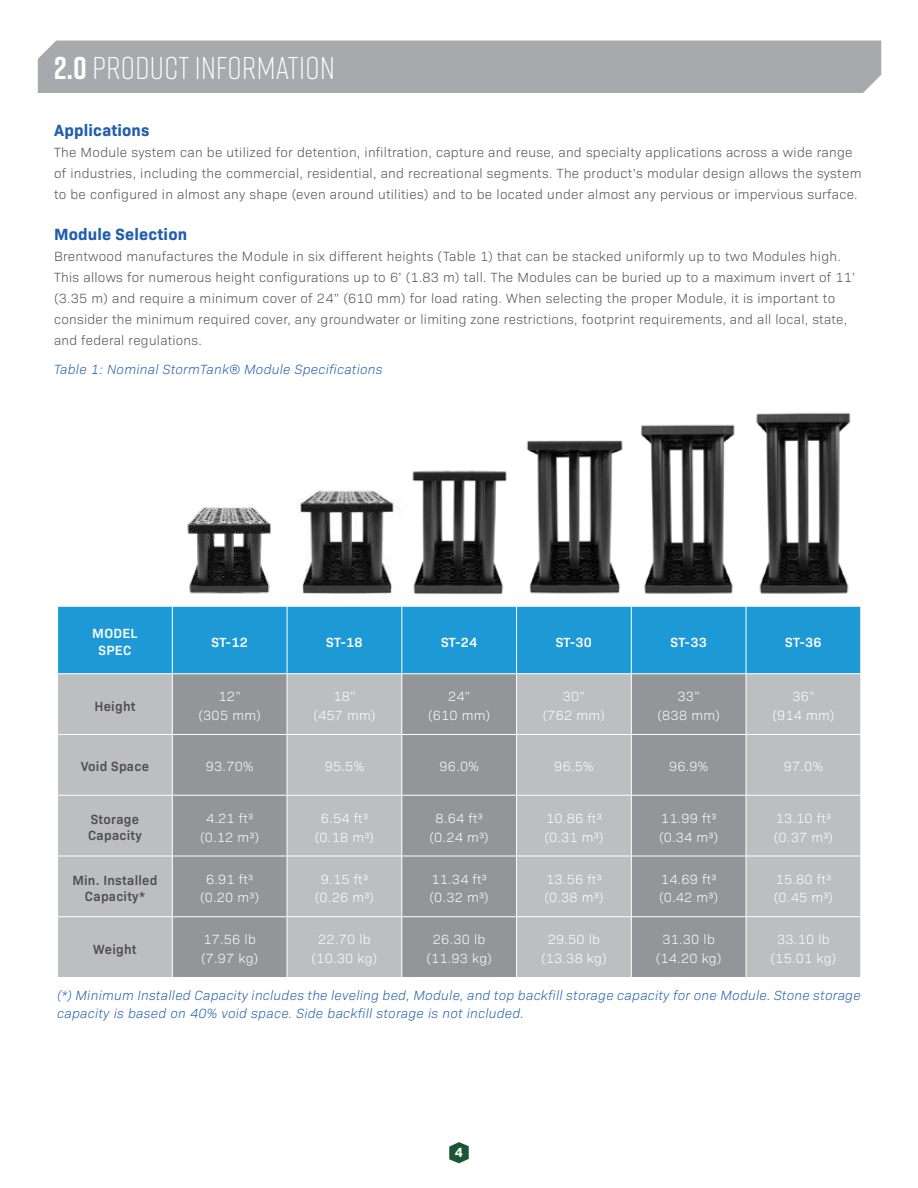
<style>
.page{position:relative;width:918px;height:1188px;background:#fff}
.page>*{position:absolute;margin:0;border:0;box-sizing:border-box;transform-origin:0 0}
.t1{font:300 31.5px "Rift";letter-spacing:.01em;color:#fff}
.t2{font:700 16.5px "Bio Sans";letter-spacing:.01em;color:#215eac}
.t3{font:300 13.5px/21px "Bio Sans";letter-spacing:.02em;color:#524e4e}
.t4{font:300 13.5px/18.8px "Bio Sans";letter-spacing:.02em;color:#fff;text-align:center}
.t5{font:italic 300 13.5px/18px "Bio Sans";letter-spacing:.02em;color:#215eac}
.t6{font:600 13.5px/16.5px "Bio Sans";letter-spacing:.02em;color:#524e4e}
.t7{font:600 13.5px/16.5px "Bio Sans";letter-spacing:.02em;color:#fff;text-align:center}
.t8{font:700 13.5px "Bio Sans";color:#fff}
.s1{font-weight:700}
</style>
<div class="page">
<svg style="left:449px;top:1142px;width:20px;height:21px"></svg>
<div style="left:38px;top:41px;width:843px;height:52px;background:#a7a9ac"></div>
<div style="left:54px;top:54px;width:388px;height:25px;background:#a7a9ac"></div>
<div style="left:58px;top:607px;width:802px;height:66px;background:#1d9ad6"></div>
<div style="left:58px;top:674px;width:114px;height:303px;background:#bcbec0"></div>
<svg style="left:173px;top:674px;width:573px;height:303px;background:#9d9fa2"></svg>
<div style="left:517px;top:674px;width:114px;height:303px;background:#bcbec0"></div>
<div style="left:747px;top:674px;width:113px;height:303px;background:#bcbec0"></div>
<hr style="left:172px;top:607px;width:1px;height:66px;background:#fff">
<hr style="left:287px;top:607px;width:1px;height:66px;background:#fff">
<hr style="left:401px;top:607px;width:1px;height:66px;background:#fff">
<hr style="left:516px;top:607px;width:1px;height:66px;background:#fff">
<hr style="left:631px;top:607px;width:1px;height:66px;background:#fff">
<hr style="left:746px;top:607px;width:1px;height:66px;background:#fff">
<hr style="left:57px;top:734px;width:115px;height:1px;background:#fff">
<hr style="left:172px;top:734px;width:115px;height:1px;background:#fff">
<hr style="left:287px;top:734px;width:115px;height:1px;background:#fff">
<hr style="left:402px;top:734px;width:115px;height:1px;background:#fff">
<hr style="left:517px;top:734px;width:114px;height:1px;background:#fff">
<hr style="left:631px;top:734px;width:115px;height:1px;background:#fff">
<hr style="left:746px;top:734px;width:115px;height:1px;background:#fff">
<hr style="left:57px;top:795px;width:115px;height:1px;background:#fff">
<hr style="left:172px;top:795px;width:115px;height:1px;background:#fff">
<hr style="left:287px;top:795px;width:115px;height:1px;background:#fff">
<hr style="left:402px;top:795px;width:115px;height:1px;background:#fff">
<hr style="left:517px;top:795px;width:114px;height:1px;background:#fff">
<hr style="left:631px;top:795px;width:115px;height:1px;background:#fff">
<hr style="left:746px;top:795px;width:115px;height:1px;background:#fff">
<hr style="left:57px;top:856px;width:115px;height:1px;background:#fff">
<hr style="left:172px;top:856px;width:115px;height:1px;background:#fff">
<hr style="left:287px;top:856px;width:115px;height:1px;background:#fff">
<hr style="left:402px;top:856px;width:115px;height:1px;background:#fff">
<hr style="left:517px;top:856px;width:114px;height:1px;background:#fff">
<hr style="left:631px;top:856px;width:115px;height:1px;background:#fff">
<hr style="left:746px;top:856px;width:115px;height:1px;background:#fff">
<hr style="left:57px;top:916px;width:115px;height:1px;background:#fff">
<hr style="left:172px;top:916px;width:115px;height:1px;background:#fff">
<hr style="left:287px;top:916px;width:115px;height:1px;background:#fff">
<hr style="left:402px;top:916px;width:115px;height:1px;background:#fff">
<hr style="left:517px;top:916px;width:114px;height:1px;background:#fff">
<hr style="left:631px;top:916px;width:115px;height:1px;background:#fff">
<hr style="left:746px;top:916px;width:115px;height:1px;background:#fff">
<hr style="left:287px;top:674px;width:1px;height:60px;background:#fff">
<hr style="left:287px;top:735px;width:1px;height:60px;background:#fff">
<hr style="left:287px;top:796px;width:1px;height:60px;background:#fff">
<hr style="left:287px;top:856px;width:1px;height:60px;background:#fff">
<hr style="left:287px;top:917px;width:1px;height:60px;background:#fff">
<hr style="left:401px;top:674px;width:1px;height:60px;background:#fff">
<hr style="left:401px;top:735px;width:1px;height:60px;background:#fff">
<hr style="left:401px;top:796px;width:1px;height:60px;background:#fff">
<hr style="left:401px;top:856px;width:1px;height:60px;background:#fff">
<hr style="left:401px;top:917px;width:1px;height:60px;background:#fff">
<hr style="left:516px;top:674px;width:1px;height:60px;background:#fff">
<hr style="left:516px;top:735px;width:1px;height:60px;background:#fff">
<hr style="left:516px;top:796px;width:1px;height:60px;background:#fff">
<hr style="left:516px;top:856px;width:1px;height:60px;background:#fff">
<hr style="left:516px;top:917px;width:1px;height:60px;background:#fff">
<hr style="left:631px;top:674px;width:1px;height:60px;background:#fff">
<hr style="left:631px;top:735px;width:1px;height:60px;background:#fff">
<hr style="left:631px;top:796px;width:1px;height:60px;background:#fff">
<hr style="left:631px;top:856px;width:1px;height:60px;background:#fff">
<hr style="left:631px;top:917px;width:1px;height:60px;background:#fff">
<img style="left:641px;top:424px;width:94px;height:170px">
<img style="left:300px;top:489px;width:95px;height:106px">
<img style="left:526px;top:440px;width:97px;height:154px">
<img style="left:756px;top:412px;width:95px;height:182px">
<img style="left:187px;top:507px;width:84px;height:87px">
<img style="left:412px;top:470px;width:95px;height:125px">
<h1 class="t1" style="left:54px;top:54px;width:282px"><span class="s1">2.0</span> PRODUCT INFORMATION</h1>
<p class="t2" style="left:54px;top:124px;width:97px">Applications</p>
<p class="t3" style="left:54px;top:143px;width:809px">The Module system can be utilized for detention, infiltration, capture and reuse, and specialty applications across a wide range of industries, including the commercial, residential, and recreational segments. The product’s modular design allows the system to be configured in almost any shape (even around utilities) and to be located under almost any pervious or impervious surface.</p>
<p class="t2" style="left:54px;top:228px;width:135px">Module Selection</p>
<p class="t3" style="left:54px;top:246px;width:803px">Brentwood manufactures the Module in six different heights (Table 1) that can be stacked uniformly up to two Modules high.<br>This allows for numerous height configurations up to 6’ (1.83 m) tall. The Modules can be buried up to a maximum invert of 11’ (3.35 m) and require a minimum cover of 24” (610 mm) for load rating. When selecting the proper Module, it is important to consider the minimum required cover, any groundwater or limiting zone restrictions, footprint requirements, and all local, state, and federal regulations.</p>
<p class="t5" style="left:54px;top:361px;width:330px">Table 1: Nominal StormTank® Module Specifications</p>
<p class="t7" style="left:92px;top:626px;width:47px">MODEL<br>SPEC</p>
<p class="t7" style="left:212px;top:635px;width:38px">ST-12</p>
<p class="t7" style="left:326px;top:635px;width:38px">ST-18</p>
<p class="t7" style="left:441px;top:635px;width:38px">ST-24</p>
<p class="t7" style="left:556px;top:635px;width:38px">ST-30</p>
<p class="t7" style="left:671px;top:635px;width:38px">ST-33</p>
<p class="t7" style="left:785px;top:635px;width:38px">ST-36</p>
<p class="t6" style="left:94px;top:699px;width:43px">Height</p>
<p class="t4" style="left:199px;top:688px;width:64px">12”<br>(305 mm)</p>
<p class="t4" style="left:313px;top:688px;width:64px">18”<br>(457 mm)</p>
<p class="t4" style="left:428px;top:688px;width:64px">24”<br>(610 mm)</p>
<p class="t4" style="left:543px;top:688px;width:64px">30”<br>(762 mm)</p>
<p class="t4" style="left:658px;top:688px;width:64px">33”<br>(838 mm)</p>
<p class="t4" style="left:772px;top:688px;width:64px">36”<br>(914 mm)</p>
<p class="t6" style="left:81px;top:759px;width:70px">Void Space</p>
<p class="t4" style="left:206px;top:758px;width:49px">93.70%</p>
<p class="t4" style="left:325px;top:758px;width:41px">95.5%</p>
<p class="t4" style="left:440px;top:758px;width:41px">96.0%</p>
<p class="t4" style="left:554px;top:758px;width:41px">96.5%</p>
<p class="t4" style="left:669px;top:758px;width:41px">96.9%</p>
<p class="t4" style="left:784px;top:758px;width:41px">97.0%</p>
<p class="t6" style="left:88px;top:812px;width:55px">Storage<br>Capacity</p>
<p class="t4" style="left:200px;top:810px;width:61px">4.21 ft3 (0.12 m3)</p>
<p class="t4" style="left:315px;top:810px;width:61px">6.54 ft3 (0.18 m3)</p>
<p class="t4" style="left:430px;top:810px;width:61px">8.64 ft3 (0.24 m3)</p>
<p class="t4" style="left:544px;top:810px;width:61px;text-align:left">10.86 ft3 (0.31 m3)</p>
<p class="t4" style="left:659px;top:810px;width:61px;text-align:left">11.99 ft3 (0.34 m3)</p>
<p class="t4" style="left:774px;top:810px;width:61px;text-align:left">13.10 ft3 (0.37 m3)</p>
<p class="t6" style="left:72px;top:873px;width:87px;text-align:center">Min. Installed<br>Capacity*</p>
<p class="t4" style="left:200px;top:870px;width:61px">6.91 ft3 (0.20 m3)</p>
<p class="t4" style="left:315px;top:870px;width:61px">9.15 ft3 (0.26 m3)</p>
<p class="t4" style="left:430px;top:870px;width:61px;text-align:left">11.34 ft3 (0.32 m3)</p>
<p class="t4" style="left:544px;top:870px;width:61px;text-align:left">13.56 ft3 (0.38 m3)</p>
<p class="t4" style="left:659px;top:870px;width:61px;text-align:left">14.69 ft3 (0.42 m3)</p>
<p class="t4" style="left:774px;top:870px;width:61px;text-align:left">15.80 ft3 (0.45 m3)</p>
<p class="t6" style="left:93px;top:942px;width:45px">Weight</p>
<p class="t4" style="left:201px;top:931px;width:59px;text-align:left">17.56 lb (7.97 kg)</p>
<p class="t4" style="left:312px;top:931px;width:67px">22.70 lb (10.30 kg)</p>
<p class="t4" style="left:426px;top:931px;width:67px">26.30 lb (11.93 kg)</p>
<p class="t4" style="left:541px;top:931px;width:67px">29.50 lb (13.38 kg)</p>
<p class="t4" style="left:656px;top:931px;width:67px">31.30 lb (14.20 kg)</p>
<p class="t4" style="left:771px;top:931px;width:67px">33.10 lb (15.01 kg)</p>
<p class="t5" style="left:57px;top:987px;width:805px">(*) Minimum Installed Capacity includes the leveling bed, Module, and top backfill storage capacity for one Module. Stone storage capacity is based on 40% void space. Side backfill storage is not included.</p>
<p class="t8" style="left:455px;top:1147px;width:10px">4</p>
</div>
